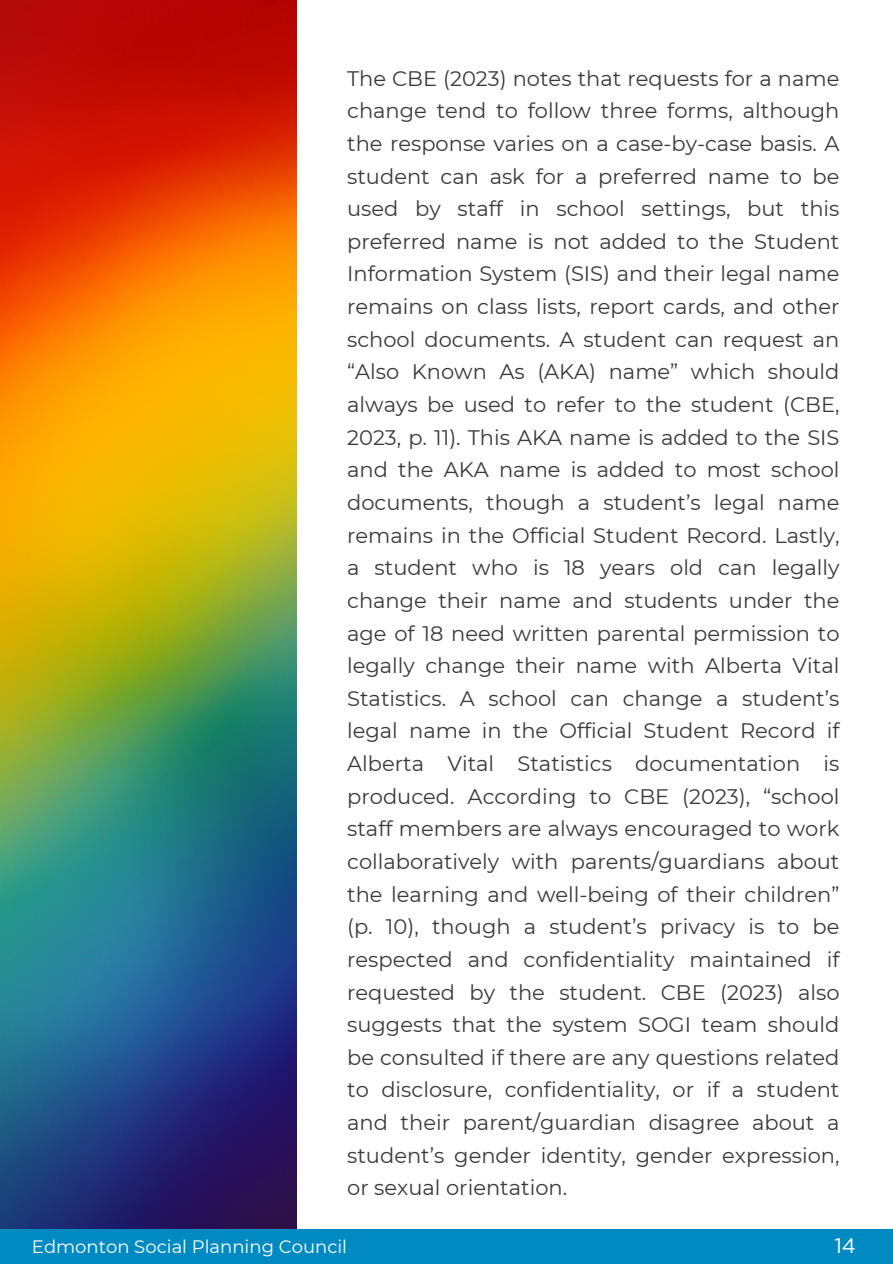
<style>
.page{position:relative;width:893px;height:1264px;background:#fff}
.page>*{position:absolute;margin:0;border:0;box-sizing:border-box;transform-origin:0 0}
.t1{font:21px/32.7px "Montserrat";color:#3b3939;text-align:justify}
.t2{font:21px "Gotham";color:#fff}
.t3{font:18px "Montserrat";color:#fff}
</style>
<div class="page">
<img style="left:0;top:0;width:296px;height:1228px">
<div style="left:0;top:1228px;width:892px;height:35px;background:#008ac1"></div>
<p class="t1" style="left:347px;top:62px;width:494px">The CBE (2023) notes that requests for a name change tend to follow three forms, although the response varies on a case-by-case basis. A student can ask for a preferred name to be used by staff in school settings, but this preferred name is not added to the Student Information System (SIS) and their legal name remains on class lists, report cards, and other school documents. A student can request an “Also Known As (AKA) name” which should always be used to refer to the student (CBE, 2023, p. 11). This AKA name is added to the SIS and the AKA name is added to most school documents, though a student’s legal name remains in the Official Student Record. Lastly, a student who is 18 years old can legally change their name and students under the age of 18 need written parental permission to legally change their name with Alberta Vital Statistics. A school can change a student’s legal name in the Official Student Record if Alberta Vital Statistics documentation is produced. According to CBE (2023), “school staff members are always encouraged to work collaboratively with parents/guardians about the learning and well-being of their children” (p. 10), though a student’s privacy is to be respected and confidentiality maintained if requested by the student. CBE (2023) also suggests that the system SOGI team should be consulted if there are any questions related to disclosure, confidentiality, or if a student and their parent/guardian disagree about a student’s gender identity, gender expression, or sexual orientation.</p>
<p class="t3" style="left:32px;top:1235px;width:317px">Edmonton Social Planning Council</p>
<p class="t2" style="left:834px;top:1235px;width:23px">14</p>
</div>
